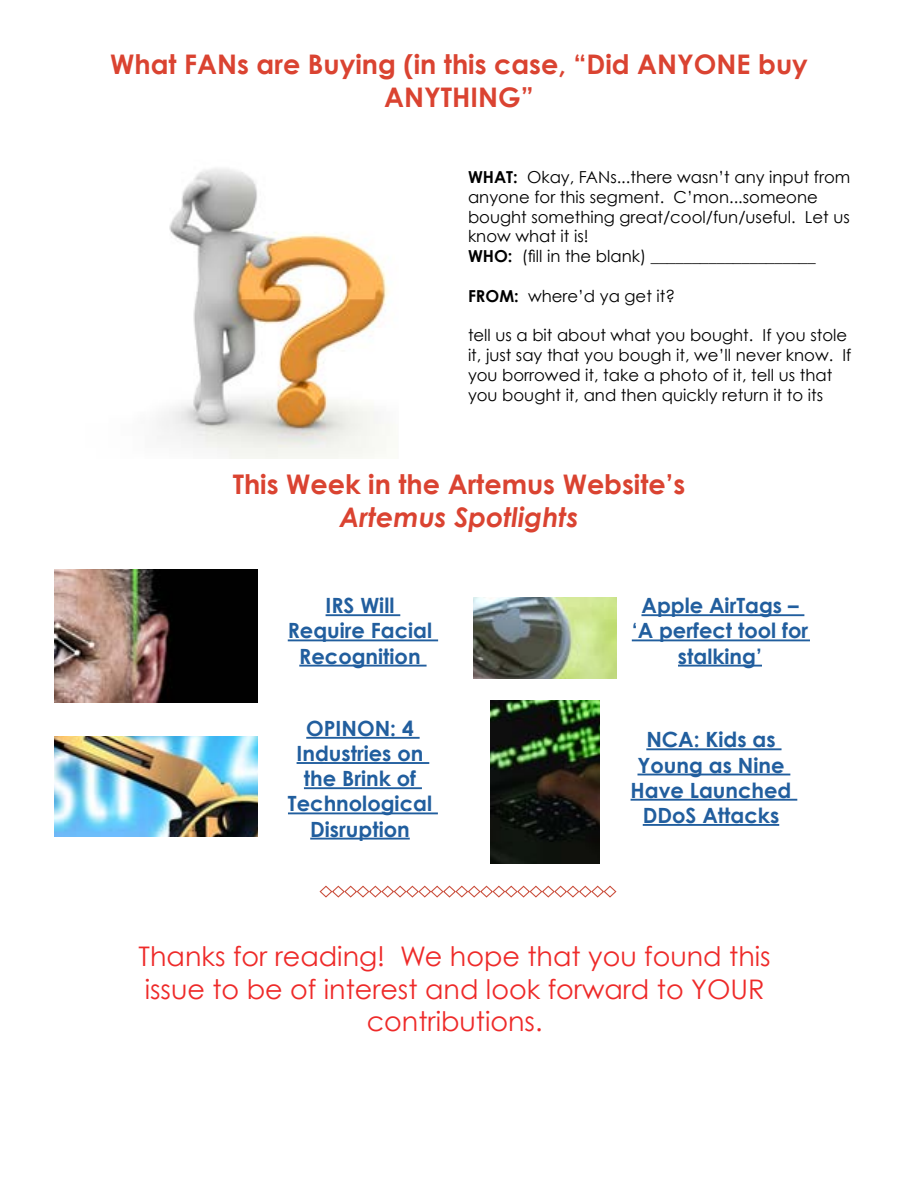
<style>
.page{position:relative;width:918px;height:1188px;background:#fff}
.page>*{position:absolute;margin:0;border:0;box-sizing:border-box;transform-origin:0 0}
.t1{font:27px/32.4px "Century Gothic";color:#ee2a29;text-align:center}
.t2{font:700 27px/32.4px "Century Gothic";color:#da4331;text-align:center}
.t3{font:italic 700 27px "Century Gothic";color:#da4331}
.t4{font:700 21px/25.2px "Century Gothic";color:#215e9e;text-align:center}
.t5{font:16.5px/19.8px "Century Gothic";color:#000}
.s1{font-weight:700}
</style>
<div class="page">
<img style="left:54px;top:569px;width:204px;height:133px">
<hr style="left:326px;top:614px;width:74px;height:2px;background:#215e9e">
<hr style="left:288px;top:639px;width:150px;height:2px;background:#215e9e">
<hr style="left:299px;top:665px;width:128px;height:2px;background:#215e9e">
<img style="left:54px;top:737px;width:203px;height:100px">
<hr style="left:306px;top:737px;width:114px;height:2px;background:#215e9e">
<hr style="left:297px;top:762px;width:132px;height:2px;background:#215e9e">
<hr style="left:304px;top:787px;width:118px;height:2px;background:#215e9e">
<hr style="left:288px;top:812px;width:150px;height:2px;background:#215e9e">
<hr style="left:310px;top:838px;width:100px;height:2px;background:#215e9e">
<hr style="left:641px;top:614px;width:163px;height:2px;background:#215e9e">
<hr style="left:632px;top:639px;width:178px;height:2px;background:#215e9e">
<hr style="left:678px;top:665px;width:84px;height:2px;background:#215e9e">
<svg style="left:319px;top:885px;width:298px;height:13px"></svg>
<hr style="left:646px;top:748px;width:136px;height:2px;background:#215e9e">
<hr style="left:638px;top:774px;width:152px;height:1px;background:#215e9e">
<hr style="left:631px;top:799px;width:166px;height:2px;background:#215e9e">
<hr style="left:643px;top:824px;width:136px;height:2px;background:#215e9e">
<img style="left:473px;top:598px;width:143px;height:80px">
<img style="left:490px;top:700px;width:109px;height:164px">
<img style="left:159px;top:168px;width:231px;height:291px">
<h1 class="t2" style="left:110px;top:48px;width:699px">What FANs are Buying (in this case, “Did ANYONE buy<br>ANYTHING”</h1>
<p class="t5" style="left:468px;top:167px;width:384px"><span class="s1">WHAT:</span> Okay, FANs...there wasn’t any input from anyone for this segment. C’mon...someone bought something great/cool/fun/useful. Let us know what it is!<br><span class="s1">WHO:</span> (fill in the blank) ____________________</p>
<p class="t5" style="left:468px;top:286px;width:209px"><span class="s1">FROM:</span> where’d ya get it?</p>
<p class="t5" style="left:468px;top:325px;width:385px">tell us a bit about what you bought. If you stole it, just say that you bough it, we’ll never know. If you borrowed it, take a photo of it, tell us that you bought it, and then quickly return it to its</p>
<h1 class="t2" style="left:233px;top:468px;width:454px">This Week in the Artemus Website’s</h1>
<h1 class="t3" style="left:339px;top:500px;width:241px">Artemus Spotlights</h1>
<p class="t4" style="left:288px;top:593px;width:146px">IRS Will<br>Require Facial<br>Recognition</p>
<p class="t4" style="left:288px;top:715px;width:146px">OPINON: 4<br>Industries on the Brink of<br>Technological<br>Disruption</p>
<p class="t4" style="left:632px;top:593px;width:178px">Apple AirTags – ‘A perfect tool for stalking’</p>
<p class="t4" style="left:631px;top:727px;width:162px">NCA: Kids as<br>Young as Nine<br>Have Launched<br>DDoS Attacks</p>
<h1 class="t1" style="left:139px;top:940px;width:634px">Thanks for reading! We hope that you found this issue to be of interest and look forward to YOUR contributions.</h1>
</div>
